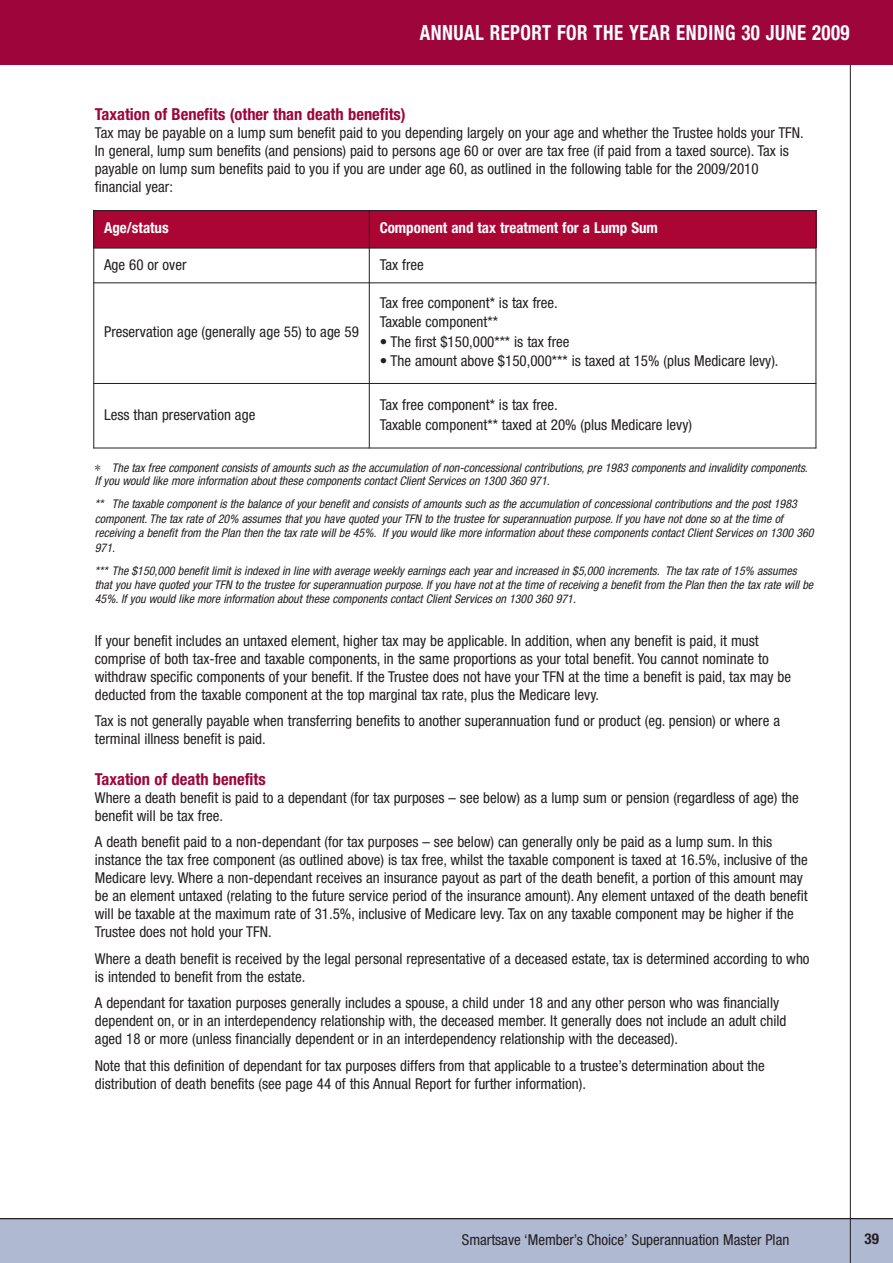
<style>
.page{position:relative;width:893px;height:1263px;background:#fff}
.page>*{position:absolute;margin:0;border:0;box-sizing:border-box;transform-origin:0 0}
.t1{font:700 condensed 21px "Helvetica Neue";letter-spacing:.025em;color:#fff;scale:.9 1}
.t2{font:700 condensed 16.5px "Helvetica Neue";color:#9d053b}
.t3{font:condensed 15px/18px "Helvetica Neue";color:#231f20}
.t4{font:700 condensed 15px "Helvetica Neue";color:#fff}
.t5{font:700 condensed 15px "Helvetica Neue";color:#231f20}
.t6{font:italic condensed 12px/14.4px "Helvetica Neue";color:#231f20}
.s1{font-family:"MS Gothic";font-style:normal;font-stretch:normal}
</style>
<div class="page">
<div style="left:0;top:1219px;width:892px;height:44px;background:#afb9d2"></div>
<hr style="left:850px;top:0;width:1px;height:1263px;background:#231f20">
<hr style="left:0;top:1218px;width:892px;height:1px;background:#231f20">
<div style="left:0;top:0;width:892px;height:64px;background:#9d053b"></div>
<div style="left:93px;top:210px;width:276px;height:38px;background:#ab0534"></div>
<div style="left:369px;top:210px;width:447px;height:38px;background:#ab0534"></div>
<hr style="left:93px;top:210px;width:1px;height:238px;background:#231f20">
<hr style="left:369px;top:210px;width:1px;height:238px;background:#231f20">
<hr style="left:815px;top:210px;width:1px;height:238px;background:#231f20">
<hr style="left:93px;top:210px;width:723px;height:1px;background:#231f20">
<hr style="left:93px;top:248px;width:723px;height:1px;background:#231f20">
<hr style="left:93px;top:282px;width:723px;height:1px;background:#231f20">
<hr style="left:93px;top:383px;width:723px;height:1px;background:#231f20">
<hr style="left:93px;top:448px;width:723px;height:1px;background:#231f20">
<h1 class="t1" style="left:420px;top:26px;width:479px">ANNUAL REPORT FOR THE YEAR ENDING 30 JUNE 2009</h1>
<p class="t2" style="left:95px;top:108px;width:312px">Taxation of Benefits (other than death benefits)</p>
<p class="t3" style="left:95px;top:125px;width:710px">Tax may be payable on a lump sum benefit paid to you depending largely on your age and whether the Trustee holds your TFN.<br>In general, lump sum benefits (and pensions) paid to persons age 60 or over are tax free (if paid from a taxed source). Tax is payable on lump sum benefits paid to you if you are under age 60, as outlined in the following table for the 2009/2010 financial year:</p>
<p class="t4" style="left:104px;top:223px;width:66px">Age/status</p>
<p class="t4" style="left:380px;top:223px;width:280px">Component and tax treatment for a Lump Sum</p>
<p class="t3" style="left:104px;top:257px;width:84px">Age 60 or over</p>
<p class="t3" style="left:380px;top:257px;width:46px">Tax free</p>
<p class="t3" style="left:104px;top:324px;width:256px">Preservation age (generally age 55) to age 59</p>
<p class="t3" style="left:380px;top:294px;width:180px;line-height:19.5px">Tax free component* is tax free.<br>Taxable component**</p>
<p class="t3" style="left:380px;top:334px;width:191px">• The first $150,000*** is tax free</p>
<p class="t3" style="left:380px;top:353px;width:400px">• The amount above $150,000*** is taxed at 15% (plus Medicare levy).</p>
<p class="t3" style="left:104px;top:407px;width:153px">Less than preservation age</p>
<p class="t3" style="left:380px;top:396px;width:314px;line-height:19.5px">Tax free component* is tax free.<br>Taxable component** taxed at 20% (plus Medicare levy)</p>
<p class="t6" style="left:95px;top:463px;width:717px;line-height:13px"><span class="s1">∗</span> The tax free component consists of amounts such as the accumulation of non-concessional contributions,pre 1983 components and invalidity components.<br>If you would like more information about these components contact Client Services on 1300 360 971.</p>
<p class="t6" style="left:95px;top:498px;width:722px">** The taxable component is the balance of your benefit and consists of amounts such as the accumulation of concessional contributions and the post 1983 component.The tax rate of 20% assumes that you have quoted yourTFN to the trustee for superannuation purpose.If you have not done so at the time of receiving a benefit from the Plan then the tax rate will be 45%. If you would like more information about these components contact Client Services on 1300 360<br>971.</p>
<p class="t6" style="left:95px;top:564px;width:722px">*** The $150,000 benefit limit is indexed in line with average weekly earnings each year and increased in $5,000 increments. The tax rate of 15% assumes that you have quoted yourTFN to the trustee for superannuation purpose.If you have not at the time of receiving a benefit from the Plan then the tax rate will be<br>45%.If you would like more information about these components contact Client Services on 1300 360 971.</p>
<p class="t3" style="left:95px;top:633px;width:697px">If your benefit includes an untaxed element, higher tax may be applicable. In addition, when any benefit is paid, it must comprise of both tax-free and taxable components, in the same proportions as your total benefit. You cannot nominate to withdraw specific components of your benefit. If the Trustee does not have your TFN at the time a benefit is paid, tax may be deducted from the taxable component at the top marginal tax rate, plus the Medicare levy.</p>
<p class="t3" style="left:95px;top:713px;width:686px">Tax is not generally payable when transferring benefits to another superannuation fund or product (eg. pension) or where a terminal illness benefit is paid.</p>
<p class="t2" style="left:95px;top:773px;width:172px">Taxation of death benefits</p>
<p class="t3" style="left:95px;top:790px;width:705px">Where a death benefit is paid to a dependant (for tax purposes – see below) as a lump sum or pension (regardless of age) the benefit will be tax free.</p>
<p class="t3" style="left:95px;top:834px;width:714px">A death benefit paid to a non-dependant (for tax purposes – see below) can generally only be paid as a lump sum. In this instance the tax free component (as outlined above) is tax free, whilst the taxable component is taxed at 16.5%, inclusive of the Medicare levy. Where a non-dependant receives an insurance payout as part of the death benefit, a portion of this amount may be an element untaxed (relating to the future service period of the insurance amount). Any element untaxed of the death benefit will be taxable at the maximum rate of 31.5%, inclusive of Medicare levy. Tax on any taxable component may be higher if the Trustee does not hold your TFN.</p>
<p class="t3" style="left:95px;top:951px;width:716px">Where a death benefit is received by the legal personal representative of a deceased estate, tax is determined according to who is intended to benefit from the estate.</p>
<p class="t3" style="left:95px;top:995px;width:693px">A dependant for taxation purposes generally includes a spouse, a child under 18 and any other person who was financially dependent on, or in an interdependency relationship with, the deceased member. It generally does not include an adult child aged 18 or more (unless financially dependent or in an interdependency relationship with the deceased).</p>
<p class="t3" style="left:95px;top:1058px;width:671px">Note that this definition of dependant for tax purposes differs from that applicable to a trustee’s determination about the distribution of death benefits (see page 44 of this Annual Report for further information).</p>
<p class="t3" style="left:462px;top:1232px;width:329px">Smartsave ‘Member’s Choice’ Superannuation Master Plan</p>
<p class="t5" style="left:864px;top:1234px;width:16px">39</p>
</div>
